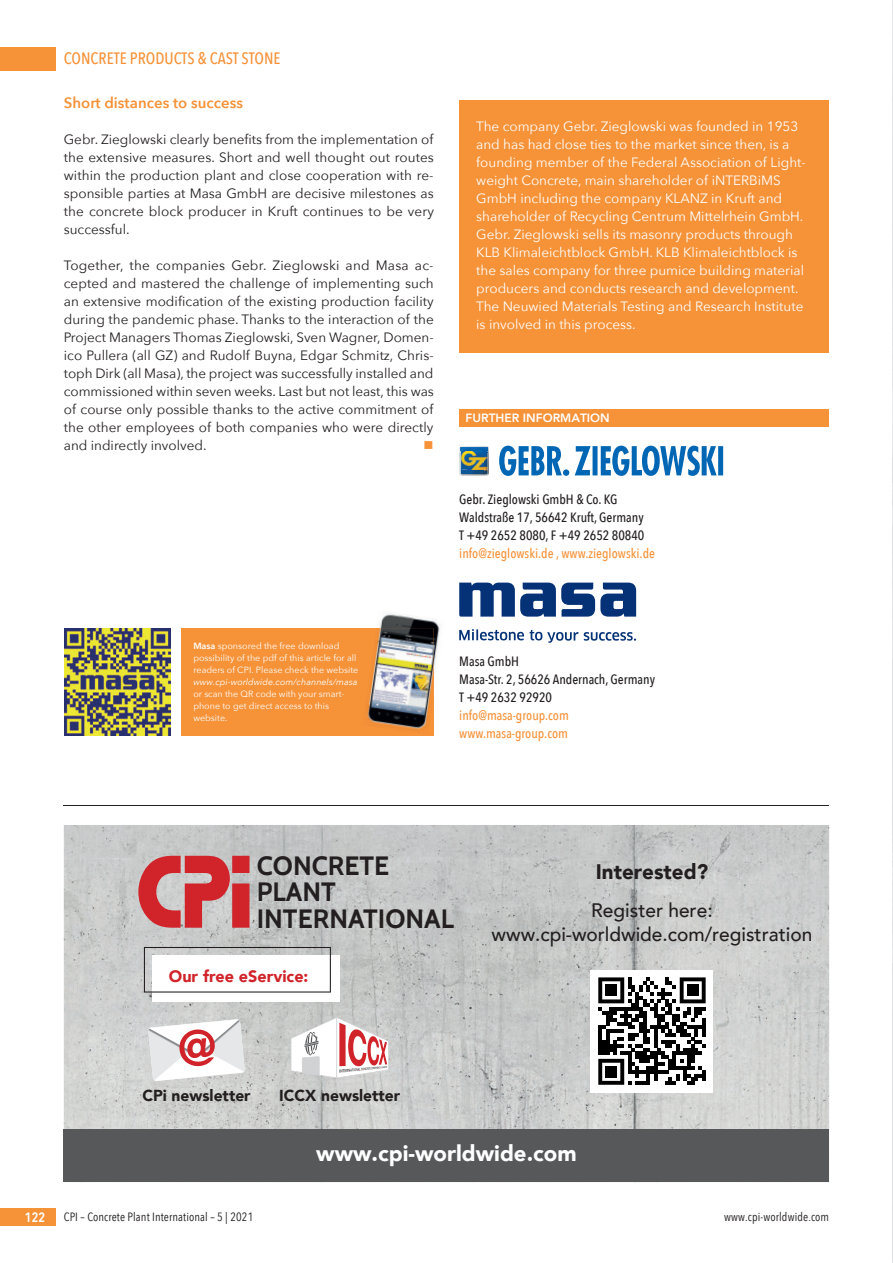
<style>
.page{position:relative;width:893px;height:1263px;background:#fff}
.page>*{position:absolute;margin:0;border:0;box-sizing:border-box;transform-origin:0 0}
.t1{font:700 26.55px/26.4px "Cabin";color:#231f20}
.t2{font:900 22.2px "Avenir";color:#fff}
.t3{font:900 21px "Avenir";color:#231f20}
.t4{font:500 19.5px/23.4px "Avenir";color:#231f20;text-align:center}
.t5{font:500 16.5px "Avenir Next Condensed";color:#f69238}
.t6{font:900 16.5px "Avenir";color:#d1232a}
.t7{font:900 15.9px "Avenir";color:#231f20}
.t8{font:600 15px "Avenir Next";color:#f69238}
.t9{font:13.5px/18px "Avenir Next";letter-spacing:.005em;color:#231f20;text-align:justify}
.t10{font:13.5px/18px "Avenir Next";color:#fff}
.t11{font:500 13.5px/18px "Avenir Next Condensed";color:#231f20}
.t12{font:500 13.5px/18px "Avenir Next Condensed";color:#f69238}
.t13{font:600 13.5px "Avenir Next Condensed";color:#fff}
.t14{font:13.5px "Wingdings";color:#f69238}
.t15{font:12px "Avenir Next Condensed";letter-spacing:.01em;color:#231f20}
.t16{font:800 12px "Avenir";color:#fff}
.t17{font:9px/12px "Avenir Next";color:#fff}
.t18{font:italic 9px "Avenir Next";color:#fff}
.s1{font-weight:600}
</style>
<div class="page">
<div style="left:0;top:47px;width:55px;height:23px;background:#f69238"></div>
<div style="left:0;top:1208px;width:55px;height:18px;background:#f69238"></div>
<img style="left:892px;top:1px;width:1px;height:1261px">
<div style="left:182px;top:628px;width:252px;height:108px;background:#f69238"></div>
<img style="left:64px;top:628px;width:107px;height:107px">
<img style="left:380px;top:614px;width:60px;height:59px">
<img style="left:367px;top:628px;width:67px;height:101px">
<div style="left:459px;top:100px;width:370px;height:18px;background:#f69238"></div>
<div style="left:459px;top:118px;width:370px;height:216px;background:#f69238"></div>
<div style="left:459px;top:334px;width:370px;height:18px;background:#f69238"></div>
<div style="left:459px;top:410px;width:370px;height:17px;background:#f69238"></div>
<svg style="left:499px;top:446px;width:224px;height:30px"></svg>
<img style="left:460px;top:447px;width:29px;height:28px">
<svg style="left:461px;top:446px;width:27px;height:1px"></svg>
<img style="left:461px;top:447px;width:27px;height:4px">
<img style="left:461px;top:451px;width:27px;height:23px">
<svg style="left:467px;top:470px;width:17px;height:1px"></svg>
<img style="left:462px;top:453px;width:26px;height:17px">
<img style="left:467px;top:455px;width:17px;height:15px">
<svg style="left:459px;top:629px;width:65px;height:11px"></svg>
<svg style="left:530px;top:630px;width:48px;height:13px"></svg>
<svg style="left:584px;top:632px;width:52px;height:9px"></svg>
<svg style="left:459px;top:583px;width:177px;height:34px"></svg>
<hr style="left:64px;top:805px;width:765px;height:1px;background:#231f20">
<img style="left:64px;top:825px;width:765px;height:304px">
<div style="left:64px;top:1129px;width:765px;height:53px;background:#57585a"></div>
<div style="left:591px;top:970px;width:122px;height:122px;background:#fff"></div>
<svg style="left:598px;top:977px;width:108px;height:108px"></svg>
<div style="left:606px;top:985px;width:11px;height:11px;background:#000"></div>
<div style="left:687px;top:985px;width:11px;height:11px;background:#000"></div>
<div style="left:606px;top:1066px;width:11px;height:11px;background:#000"></div>
<svg style="left:138px;top:856px;width:112px;height:72px;background:#ce666a"></svg>
<div style="left:152px;top:955px;width:187px;height:47px;background:#fff"></div>
<svg style="left:144px;top:947px;width:187px;height:45px"></svg>
<svg style="left:291px;top:1017px;width:98px;height:61px"></svg>
<svg style="left:148px;top:1019px;width:97px;height:62px"></svg>
<p class="t5" style="left:64px;top:49px;width:218px">CONCRETE PRODUCTS &amp; CAST STONE</p>
<p class="t8" style="left:64px;top:90px;width:181px">Short distances to success</p>
<p class="t9" style="left:64px;top:130px;width:372px">Gebr. Zieglowski clearly benefits from the implementation of the extensive measures. Short and well thought out routes within the production plant and close cooperation with re&shy;sponsible parties at Masa GmbH are decisive milestones as the concrete block producer in Kruft continues to be very successful.</p>
<p class="t9" style="left:64px;top:256px;width:372px">Together, the companies Gebr. Zieglowski and Masa ac&shy;cepted and mastered the challenge of implementing such an extensive modification of the existing production facility during the pandemic phase. Thanks to the interaction of the Project Managers Thomas Zieglowski, Sven Wagner, Domen&shy;ico Pullera (all GZ) and Rudolf Buyna, Edgar Schmitz, Chris&shy;toph Dirk (all Masa), the project was successfully installed and commissioned within seven weeks. Last but not least, this was of course only possible thanks to the active commitment of the other employees of both companies who were directly and indirectly involved.</p>
<p class="t14" style="left:424px;top:438px;width:12px">■</p>
<p class="t10" style="left:476px;top:117px;width:331px">The company Gebr. Zieglowski was founded in 1953 and has had close ties to the market since then, is a founding member of the Federal Association of Light&shy;weight Concrete, main shareholder of iNTERBiMS GmbH including the company KLANZ in Kruft and shareholder of Recycling Centrum Mittelrhein GmbH.<br>Gebr. Zieglowski sells its masonry products through KLB Klimaleichtblock GmbH. KLB Klimaleichtblock is the sales company for three pumice building material producers and conducts research and development.<br>The Neuwied Materials Testing and Research Institute is involved in this process.</p>
<p class="t16" style="left:466px;top:409px;width:146px">FURTHER INFORMATION</p>
<p class="t11" style="left:459px;top:490px;width:187px">Gebr. Zieglowski GmbH &amp; Co. KG<br>Waldstraße 17, 56642 Kruft, Germany<br>T +49 2652 8080, F +49 2652 80840</p>
<p class="t12" style="left:459px;top:544px;width:197px">info@zieglowski.de , www.zieglowski.de</p>
<p class="t17" style="left:193px;top:639px;width:167px"><span class="s1">Masa</span> sponsored the free download possibility of the pdf of this article for all readers of CPI. Please check the website</p>
<p class="t18" style="left:193px;top:674px;width:166px">www.cpi-worldwide.com/channels/masa</p>
<p class="t17" style="left:193px;top:687px;width:153px">or scan the QR code with your smart&shy;phone to get direct access to this website.</p>
<p class="t11" style="left:459px;top:652px;width:197px">Masa GmbH<br>Masa-Str. 2, 56626 Andernach, Germany<br>T +49 2632 92920</p>
<p class="t12" style="left:459px;top:706px;width:111px">info@masa-group.com www.masa-group.com</p>
<h1 class="t1" style="left:257px;top:852px;width:199px">CONCRETE<br>PLANT<br>INTERNATIONAL</h1>
<p class="t6" style="left:169px;top:962px;width:141px">Our free eService:</p>
<h3 class="t3" style="left:596px;top:853px;width:114px">Interested?</h3>
<h3 class="t4" style="left:492px;top:898px;width:322px">Register here: www.cpi-worldwide.com/registration</h3>
<p class="t7" style="left:142px;top:1082px;width:110px">CPi newsletter</p>
<p class="t7" style="left:279px;top:1082px;width:122px">ICCX newsletter</p>
<h2 class="t2" style="left:316px;top:1134px;width:262px">www.cpi-worldwide.com</h2>
<p class="t13" style="left:25px;top:1206px;width:22px">122</p>
<p class="t15" style="left:64px;top:1207px;width:191px">CPI – Concrete Plant International – 5 | 2021</p>
<p class="t15" style="left:724px;top:1207px;width:107px">www.cpi-worldwide.com</p>
</div>
